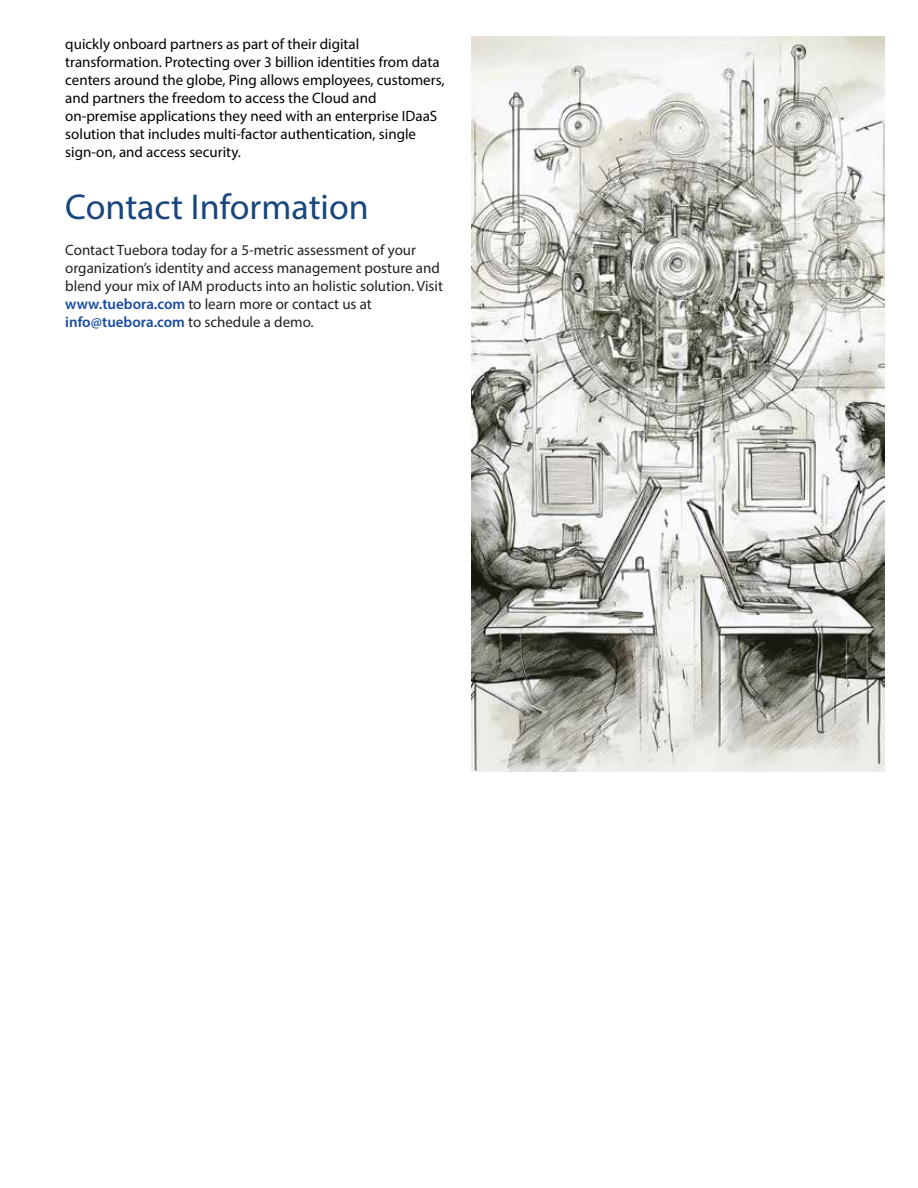
<style>
.page{position:relative;width:918px;height:1188px;background:#fff}
.page>*{position:absolute;margin:0;border:0;box-sizing:border-box;transform-origin:0 0}
.t1{font:36px "Myriad Pro";color:#18467d}
.t2{font:15px/18px "Myriad Pro";color:#000}
.t3{font:15px/18px "Myriad Pro";color:#231f20}
.s1{font-weight:600;color:#174ca1}
</style>
<div class="page">
<img style="left:471px;top:37px;width:413px;height:734px">
<p class="t2" style="left:65px;top:35px;width:381px">quickly onboard partners as part of their digital transformation. Protecting over 3 billion identities from data centers around the globe, Ping allows employees, customers, and partners the freedom to access the Cloud and on-premise applications they need with an enterprise IDaaS solution that includes multi-factor authentication, single sign-on, and access security.</p>
<h1 class="t1" style="left:65px;top:184px;width:305px">Contact Information</h1>
<p class="t3" style="left:65px;top:240px;width:379px">Contact Tuebora today for a 5-metric assessment of your organization’s identity and access management posture and blend your mix of IAM products into an holistic solution. Visit <span class="s1">www.tuebora.com</span> to learn more or contact us at <span class="s1">info@tuebora.com</span> to schedule a demo.</p>
</div>
